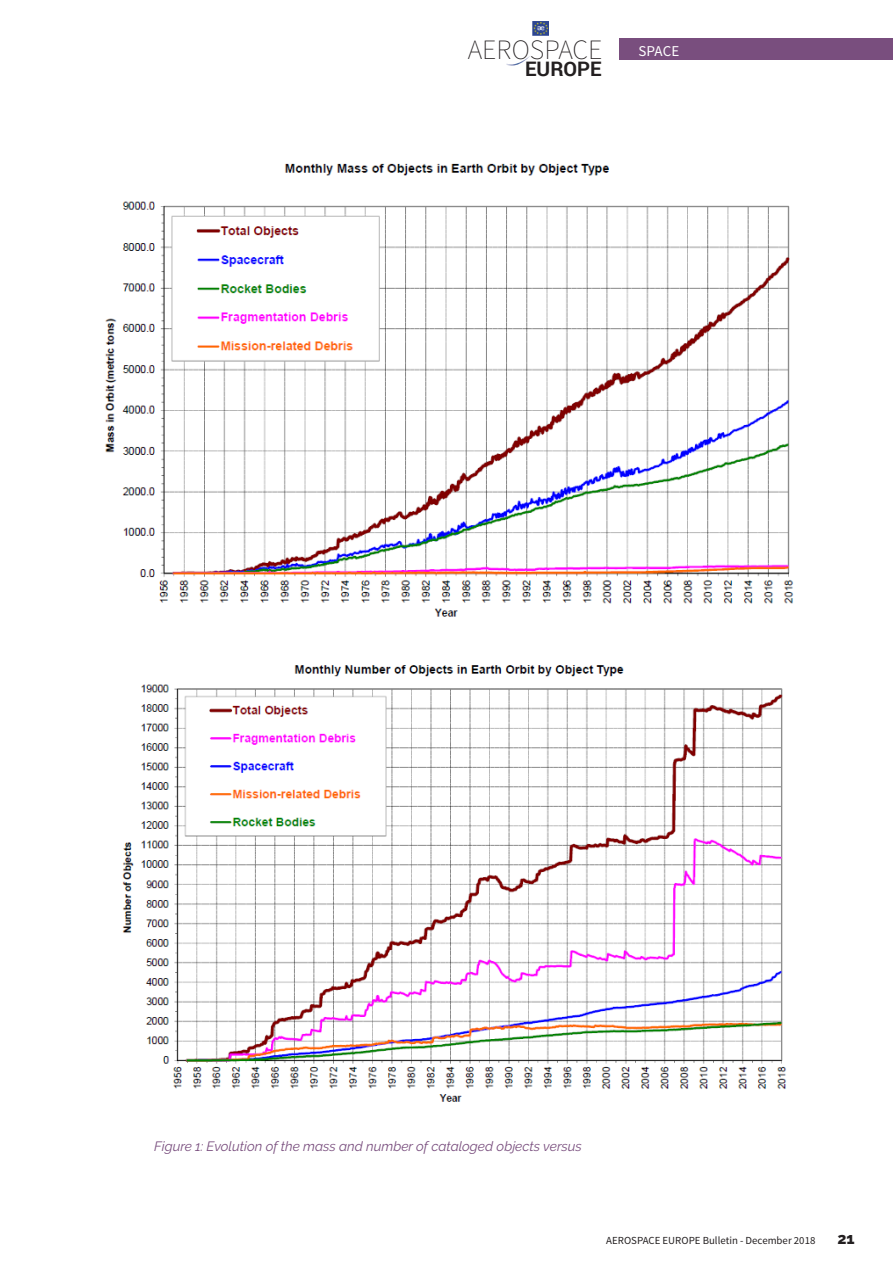
<style>
.page{position:relative;width:893px;height:1263px;background:#fff}
.page>*{position:absolute;margin:0;border:0;box-sizing:border-box;transform-origin:0 0}
.t1{font:200 27.9px "Source Sans Pro";color:#231f20}
.t2{font:700 19.95px "Roboto";color:#231f20}
.t3{font:800 15.75px "Raleway";color:#231f20}
.titre_generique{font:15px "Source Sans Pro";color:#fff}
.légende{font:italic 13.5px "Raleway";color:#794e7e}
.t4{font:10.8px "Source Sans Pro";color:#231f20}
</style>
<div class="page">
<div style="left:619px;top:38px;width:274px;height:22px;background:#794e7e"></div>
<svg style="left:506px;top:56px;width:24px;height:10px"></svg>
<img style="left:533px;top:21px;width:16px;height:14px">
<img style="left:105px;top:163px;width:689px;height:454px">
<img style="left:122px;top:665px;width:664px;height:437px">
<p class="t1" style="left:468px;top:33px;width:136px">AEROSPACE</p>
<p class="titre_generique" style="left:639px;top:42px;width:42px">SPACE</p>
<p class="t2" style="left:525px;top:55px;width:78px">EUROPE</p>
<p class="légende" style="left:154px;top:1138px;width:429px">Figure 1: Evolution of the mass and number of cataloged objects versus</p>
<p class="t4" style="left:606px;top:1233px;width:211px">AEROSPACE EUROPE Bulletin - December 2018</p>
<p class="t3" style="left:837px;top:1229px;width:19px">21</p>
</div>
